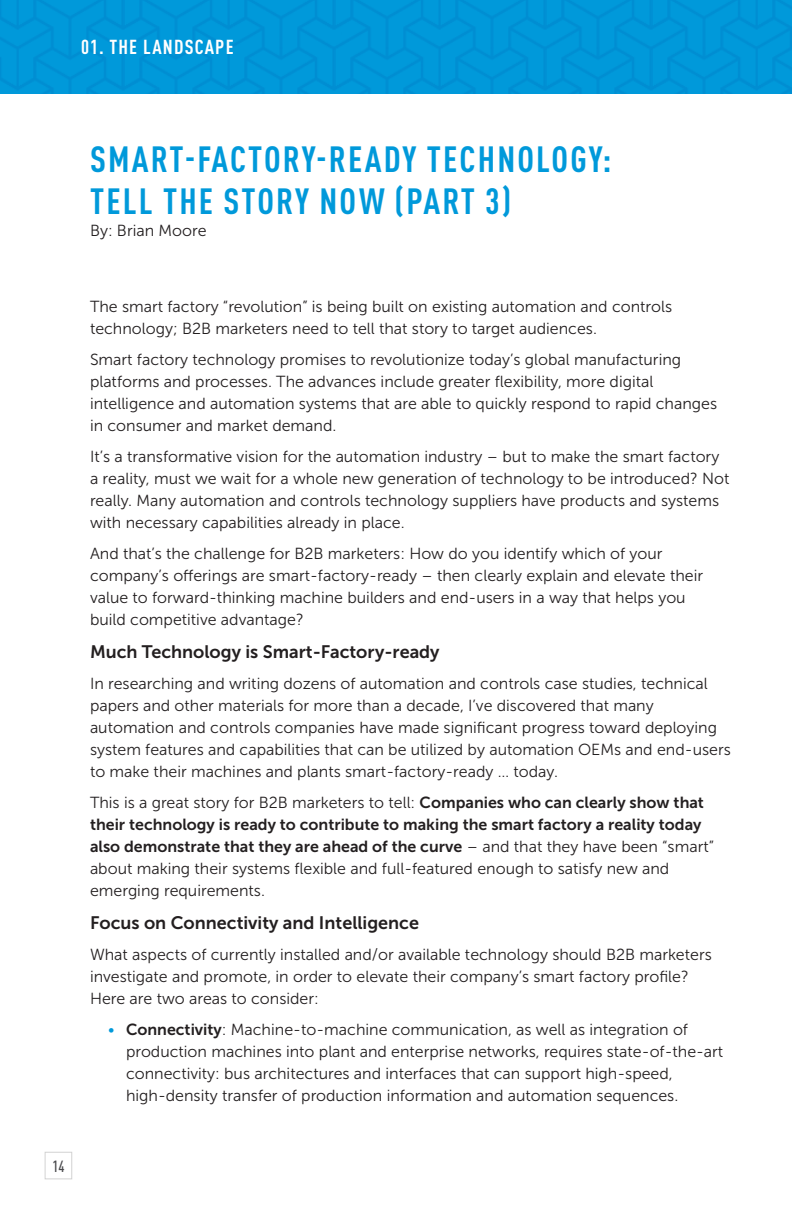
<style>
.page{position:relative;width:792px;height:1224px;background:#fff}
.page>*{position:absolute;margin:0;border:0;box-sizing:border-box;transform-origin:0 0}
.Section_Title{font:700 condensed 36px/42px "DINOT";letter-spacing:.06em;color:#0099da}
.t1{font:700 condensed 20px "DINOT";letter-spacing:.06em;color:#fff}
.Gray_Bold_Subheads{font:18px "Museo Sans 700";color:#231f20}
.Body_Copy{font:16px/22px "Museo Sans 300";color:#231f20}
.t2{font:500 condensed 16px "DINOT";color:#48484b}
.s1{font-family:"Museo Sans 700"}
.s2{color:#0099da}
</style>
<div class="page">
<img style="left:0;top:0;width:792px;height:94px">
<div style="left:45px;top:1152px;width:27px;height:27px;border:1px solid #d3d3d3"></div>
<p class="t1" style="left:81px;top:35px;width:154px">01. THE LANDSCAPE</p>
<p class="t2" style="left:52px;top:1157px;width:14px">14</p>
<p class="Section_Title" style="left:90px;top:137px;width:523px">SMART-FACTORY-READY TECHNOLOGY:<br>TELL THE STORY NOW (PART 3)</p>
<p class="Body_Copy" style="left:90px;top:219px;width:118px">By: Brian Moore</p>
<p class="Body_Copy" style="left:90px;top:295px;width:584px">The smart factory “revolution” is being built on existing automation and controls technology; B2B marketers need to tell that story to target audiences.</p>
<p class="Body_Copy" style="left:90px;top:348px;width:629px">Smart factory technology promises to revolutionize today’s global manufacturing platforms and processes. The advances include greater flexibility, more digital intelligence and automation systems that are able to quickly respond to rapid changes in consumer and market demand.</p>
<p class="Body_Copy" style="left:90px;top:445px;width:641px">It’s a transformative vision for the automation industry – but to make the smart factory a reality, must we wait for a whole new generation of technology to be introduced? Not really. Many automation and controls technology suppliers have products and systems with necessary capabilities already in place.</p>
<p class="Body_Copy" style="left:90px;top:542px;width:615px">And that’s the challenge for B2B marketers: How do you identify which of your company’s offerings are smart-factory-ready – then clearly explain and elevate their value to forward-thinking machine builders and end-users in a way that helps you build competitive advantage?</p>
<p class="Gray_Bold_Subheads" style="left:90px;top:641px;width:351px">Much Technology is Smart-Factory-ready</p>
<p class="Body_Copy" style="left:90px;top:672px;width:642px">In researching and writing dozens of automation and controls case studies, technical papers and other materials for more than a decade, I’ve discovered that many automation and controls companies have made significant progress toward deploying system features and capabilities that can be utilized by automation OEMs and end-users to make their machines and plants smart-factory-ready … today.</p>
<p class="Body_Copy" style="left:90px;top:791px;width:626px">This is a great story for B2B marketers to tell: <span class="s1">Companies who can clearly show that their technology is ready to contribute to making the smart factory a reality today also demonstrate that they are ahead of the curve</span> – and that they have been “smart” about making their systems flexible and full-featured enough to satisfy new and emerging requirements.</p>
<p class="Gray_Bold_Subheads" style="left:90px;top:912px;width:331px">Focus on Connectivity and Intelligence</p>
<p class="Body_Copy" style="left:90px;top:943px;width:623px">What aspects of currently installed and/or available technology should B2B marketers investigate and promote, in order to elevate their company’s smart factory profile?<br>Here are two areas to consider:</p>
<p class="Body_Copy" style="left:126px;top:1018px;width:599px;text-indent:-18px"><span class="s2">•</span> <span class="s1">Connectivity</span>: Machine-to-machine communication, as well as integration of production machines into plant and enterprise networks, requires state-of-the-art connectivity: bus architectures and interfaces that can support high-speed, high-density transfer of production information and automation sequences.</p>
</div>
